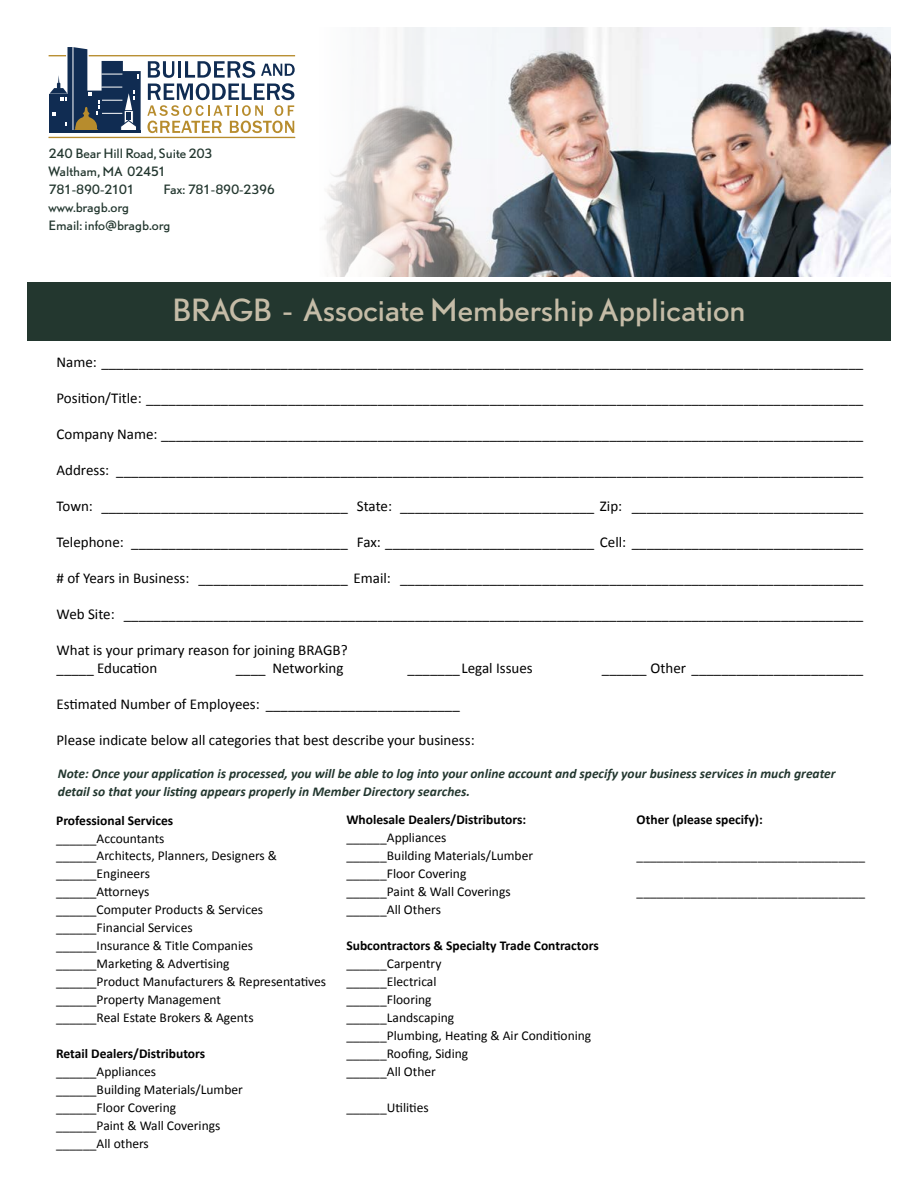
<style>
.page{position:relative;width:918px;height:1188px;background:#fff}
.page>*{position:absolute;margin:0;border:0;box-sizing:border-box;transform-origin:0 0}
.t1{font:28.5px "DTL Nobel T";letter-spacing:-.01em;color:#c5bca7}
.t2{font:15px/18px "Calibri";color:#000}
.t3{font:13.5px/18px "Calibri";color:#000}
.t4{font:italic 700 13.5px/18px "Calibri";color:#23372f}
.t5{font:700 13.5px "Calibri";color:#000}
.t6{font:12px/18px "DTL Nobel T";letter-spacing:-.01em;color:#23372f}
.t7{font:12px "DTL Nobel T";letter-spacing:-.04em;color:#23372f}
</style>
<div class="page">
<div style="left:27px;top:282px;width:864px;height:58px;background:#23372f"></div>
<hr style="left:49px;top:137px;width:246px;height:1px;background:#b78c2d">
<hr style="left:89px;top:55px;width:206px;height:1px;background:#b78c2d">
<hr style="left:49px;top:130px;width:92px;height:3px;background:#102c52">
<svg style="left:49px;top:47px;width:92px;height:83px"></svg>
<svg style="left:147px;top:61px;width:148px;height:72px"></svg>
<img style="left:324px;top:27px;width:567px;height:249px">
<p class="t6" style="left:49px;top:144px;width:166px">240 Bear Hill Road, Suite 203<br>Waltham, MA 02451<br>781-890-2101</p>
<p class="t7" style="left:164px;top:182px;width:113px">Fax: 781-890-2396</p>
<p class="t6" style="left:49px;top:198px;width:123px">www.bragb.org<br>Email: info@bragb.org</p>
<h1 class="t1" style="left:172px;top:290px;width:575px">BRAGB - Associate Membership Application</h1>
<p class="t2" style="left:57px;top:353px;width:808px">Name: ______________________________________________________________________________________________________</p>
<p class="t2" style="left:57px;top:389px;width:808px">Position/Title: ________________________________________________________________________________________________</p>
<p class="t2" style="left:57px;top:425px;width:808px">Company Name: ______________________________________________________________________________________________</p>
<p class="t2" style="left:57px;top:461px;width:808px">Address: ____________________________________________________________________________________________________</p>
<p class="t2" style="left:57px;top:497px;width:808px">Town: _________________________________ State: __________________________ Zip: _______________________________</p>
<p class="t2" style="left:57px;top:533px;width:808px">Telephone: _____________________________ Fax: ____________________________ Cell: _______________________________</p>
<p class="t2" style="left:57px;top:569px;width:808px"># of Years in Business: ____________________ Email: ______________________________________________________________</p>
<p class="t2" style="left:57px;top:605px;width:808px">Web Site: ___________________________________________________________________________________________________</p>
<p class="t2" style="left:57px;top:641px;width:293px">What is your primary reason for joining BRAGB? _____ Education</p>
<p class="t2" style="left:236px;top:659px;width:109px">____ Networking</p>
<p class="t2" style="left:408px;top:659px;width:127px">_______Legal Issues</p>
<p class="t2" style="left:602px;top:659px;width:263px">______ Other _______________________</p>
<p class="t2" style="left:57px;top:695px;width:405px">Estimated Number of Employees: __________________________</p>
<p class="t2" style="left:57px;top:731px;width:420px">Please indicate below all categories that best describe your business:</p>
<p class="t4" style="left:58px;top:764px;width:779px">Note: Once your application is processed, you will be able to log into your online account and specify your business services in much greater detail so that your listing appears properly in Member Directory searches.</p>
<p class="t5" style="left:56px;top:810px;width:119px">Professional Services</p>
<p class="t3" style="left:56px;top:829px;width:272px">______Accountants<br>______Architects, Planners, Designers &amp; ______Engineers<br>______Attorneys<br>______Computer Products &amp; Services ______Financial Services<br>______Insurance &amp; Title Companies ______Marketing &amp; Advertising<br>______Product Manufacturers &amp; Representatives ______Property Management<br>______Real Estate Brokers &amp; Agents</p>
<p class="t5" style="left:56px;top:1044px;width:151px">Retail Dealers/Distributors</p>
<p class="t3" style="left:56px;top:1063px;width:188px">______Appliances ______Building Materials/Lumber ______Floor Covering ______Paint &amp; Wall Coverings ______All others</p>
<p class="t5" style="left:346px;top:810px;width:181px">Wholesale Dealers/Distributors:</p>
<p class="t3" style="left:346px;top:829px;width:188px">______Appliances ______Building Materials/Lumber ______Floor Covering ______Paint &amp; Wall Coverings ______All Others</p>
<p class="t5" style="left:346px;top:936px;width:254px">Subcontractors &amp; Specialty Trade Contractors</p>
<p class="t3" style="left:346px;top:955px;width:246px">______Carpentry<br>______Electrical<br>______Flooring<br>______Landscaping<br>______Plumbing, Heating &amp; Air Conditioning ______Roofing, Siding<br>______All Other</p>
<p class="t3" style="left:346px;top:1099px;width:84px">______Utilities</p>
<p class="t5" style="left:637px;top:810px;width:128px">Other (please specify):</p>
<p class="t3" style="left:637px;top:847px;width:230px">__________________________________</p>
<p class="t3" style="left:637px;top:883px;width:230px">__________________________________</p>
</div>
